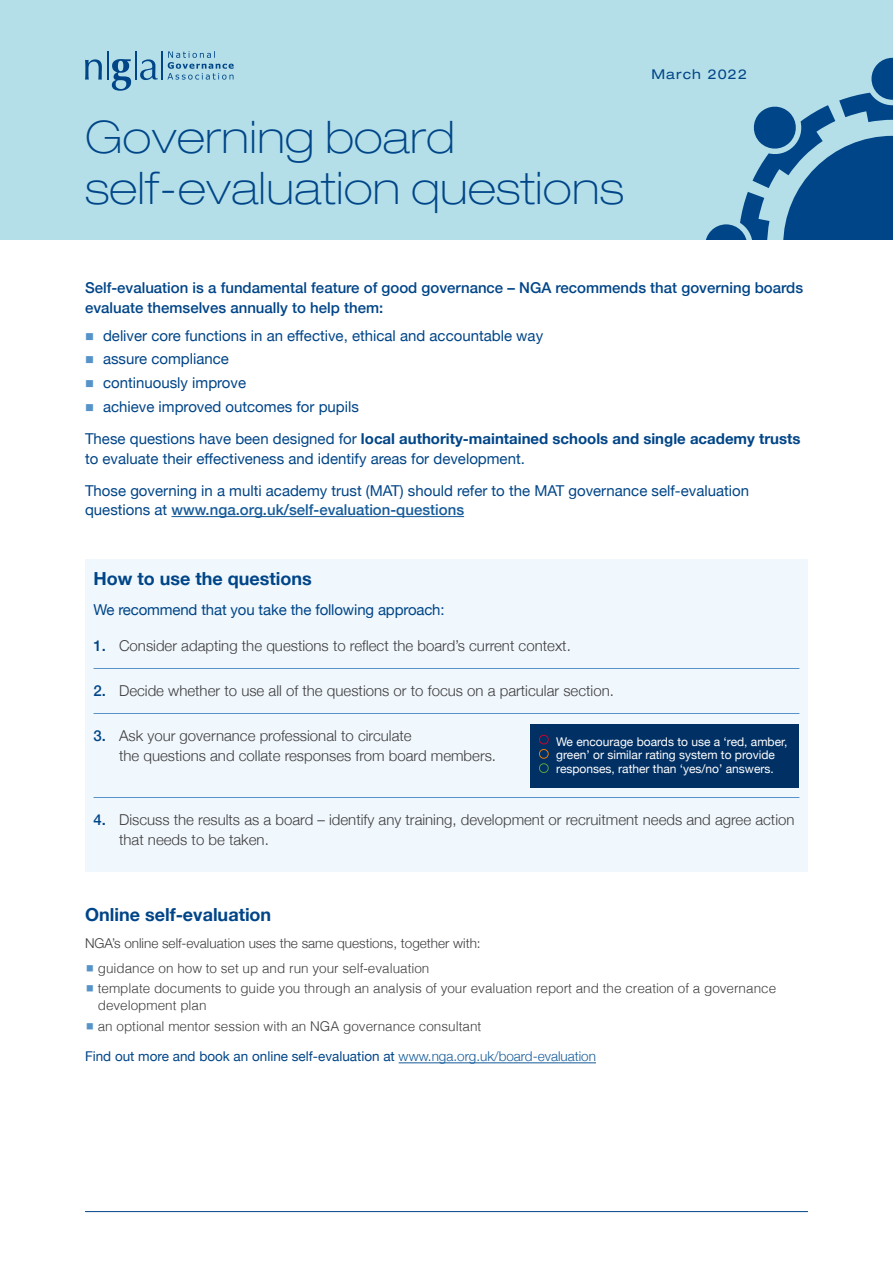
<style>
.page{position:relative;width:893px;height:1263px;background:#fff}
.page>*{position:absolute;margin:0;border:0;box-sizing:border-box;transform-origin:0 0}
.t1{font:100 expanded 45px/51px "Helvetica Neue";letter-spacing:.01em;color:#004588}
.t2{font:700 18px "Helvetica Neue";color:#004588}
.t3{font:15px/32.2px "Helvetica Neue";color:#004588}
.t4{font:300 15px/19.5px "Helvetica Neue";color:#3e3d40}
.t5{font:500 15px/19.5px "Helvetica Neue";color:#004588}
.t6{font:500 15px "Helvetica Neue";color:#165b9a}
.t7{font:300 13.5px/16.5px "Helvetica";color:#3e3d40}
.t8{font:13.5px "Helvetica Neue";color:#004588}
.t9{font:300 13.5px "Helvetica Neue";color:#3e3d40}
.t10{font:expanded 13.5px "Helvetica Neue";letter-spacing:.08em;color:#004588}
.t11{font:12px/13.5px "Helvetica Neue";color:#fff}
.s1{color:#5693c9}
.s2{font-weight:700}
.s3{font-weight:400;color:#004588}
.s4{font-weight:500;color:#004588}
.s5{font-weight:300;color:#165b9a}
</style>
<div class="page">
<hr style="left:85px;top:1211px;width:723px;height:1px;background:#004588">
<div style="left:0;top:0;width:893px;height:240px;background:#b4dfe8"></div>
<svg style="left:706px;top:58px;width:187px;height:182px"></svg>
<hr style="left:171px;top:516px;width:293px;height:1px;background:#165b9a">
<svg style="left:167px;top:51px;width:67px;height:29px"></svg>
<hr style="left:161px;top:51px;width:2px;height:28px;background:#004588">
<svg style="left:85px;top:51px;width:73px;height:40px"></svg>
<div style="left:85px;top:559px;width:723px;height:313px;background:#f1f8fd"></div>
<hr style="left:94px;top:668px;width:705px;height:1px;background:#5693c9">
<hr style="left:94px;top:713px;width:705px;height:1px;background:#5693c9">
<hr style="left:94px;top:797px;width:705px;height:1px;background:#5693c9">
<hr style="left:399px;top:1062px;width:197px;height:1px;background:#165b9a">
<div style="left:530px;top:724px;width:269px;height:64px;background:#003064"></div>
<svg style="left:539px;top:735px;width:10px;height:38px"></svg>
<h1 class="t1" style="left:85px;top:111px;width:541px">Governing board self-evaluation questions</h1>
<p class="t10" style="left:651px;top:66px;width:97px">March 2022</p>
<p class="t5" style="left:85px;top:277px;width:720px">Self-evaluation is a fundamental feature of good governance – NGA recommends that governing boards evaluate themselves annually to help them:</p>
<p class="t3" style="left:85px;top:320px;width:460px"><span class="s1">■</span> deliver core functions in an effective, ethical and accountable way</p>
<p class="t3" style="left:85px;top:344px;width:145px"><span class="s1">■</span> assure compliance</p>
<p class="t3" style="left:85px;top:368px;width:163px"><span class="s1">■</span> continuously improve</p>
<p class="t3" style="left:85px;top:391px;width:717px"><span class="s1">■</span> achieve improved outcomes for pupils<br>These questions have been designed for <span class="s2">local authority-maintained schools and single academy trusts</span></p>
<p class="t3" style="left:85px;top:443px;width:666px">to evaluate their effectiveness and identify areas for development.<br>Those governing in a multi academy trust (MAT) should refer to the MAT governance self-evaluation</p>
<p class="t6" style="left:85px;top:498px;width:381px"><span class="s3">questions at</span> www.nga.org.uk/self-evaluation-questions</p>
<p class="t2" style="left:94px;top:565px;width:220px">How to use the questions</p>
<p class="t3" style="left:94px;top:594px;width:353px">We recommend that you take the following approach:</p>
<p class="t4" style="left:94px;top:635px;width:479px"><span class="s4">1.</span> Consider adapting the questions to reflect the board’s current context.</p>
<p class="t4" style="left:94px;top:680px;width:522px"><span class="s4">2.</span> Decide whether to use all of the questions or to focus on a particular section.</p>
<p class="t4" style="left:119px;top:725px;width:379px;text-indent:-26px"><span class="s4">3.</span> Ask your governance professional to circulate<br>the questions and collate responses from board members.</p>
<p class="t11" style="left:556px;top:735px;width:233px">We encourage boards to use a ‘red, amber, green’ or similar rating system to provide responses, rather than ‘yes/no’ answers.</p>
<p class="t4" style="left:119px;top:809px;width:677px;text-indent:-26px"><span class="s4">4.</span> Discuss the results as a board – identify any training, development or recruitment needs and agree action that needs to be taken.</p>
<p class="t2" style="left:85px;top:901px;width:188px">Online self-evaluation</p>
<p class="t9" style="left:85px;top:932px;width:397px">NGA’s online self-evaluation uses the same questions, together with:</p>
<p class="t7" style="left:85px;top:959px;width:346px"><span class="s1">▪</span> guidance on how to set up and run your self-evaluation</p>
<p class="t7" style="left:98px;top:979px;width:680px;text-indent:-13px"><span class="s1">▪</span> template documents to guide you through an analysis of your evaluation report and the creation of a governance development plan</p>
<p class="t7" style="left:85px;top:1017px;width:398px"><span class="s1">▪</span> an optional mentor session with an NGA governance consultant</p>
<p class="t8" style="left:85px;top:1047px;width:512px">Find out more and book an online self-evaluation at <span class="s5">www.nga.org.uk/board-evaluation</span></p>
</div>
